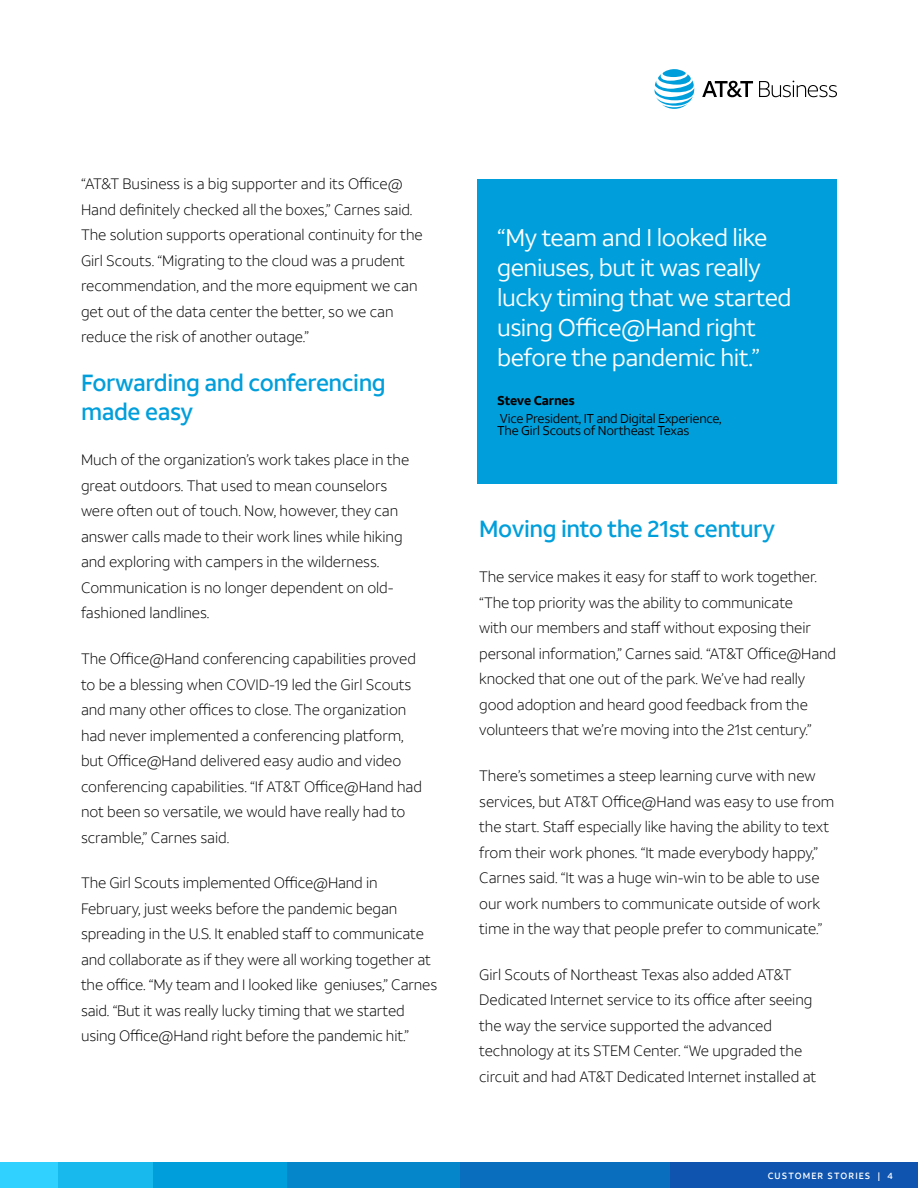
<style>
.page{position:relative;width:918px;height:1188px;background:#fff}
.page>*{position:absolute;margin:0;border:0;box-sizing:border-box;transform-origin:0 0}
.t1{font:24px/30px "ATT Aleck Sans";letter-spacing:-.02em;color:#fff}
.Body_Copy{font:500 23.25px/28.5px "ATT Aleck Sans";letter-spacing:-.02em;color:#009fdb}
.Body_Copy-2{font:300 15px/25.5px "ATT Aleck Sans";letter-spacing:-.005em;color:#000}
.Facts{font:12.75px/12px "ATT Aleck Sans";letter-spacing:-.02em;color:#000}
.Facts-2{font:700 12.75px "ATT Aleck Sans";letter-spacing:-.02em;color:#000}
.t2{font:500 9px "ATT Aleck Sans";letter-spacing:.12em;color:#fff}
</style>
<div class="page">
<div style="left:669px;top:1163px;width:249px;height:25px;background:#0f54af"></div>
<div style="left:459px;top:1163px;width:211px;height:25px;background:#0a6ebe"></div>
<div style="left:287px;top:1163px;width:172px;height:25px;background:#0586cb"></div>
<div style="left:153px;top:1163px;width:134px;height:25px;background:#009fdb"></div>
<div style="left:57px;top:1163px;width:96px;height:25px;background:#18b9ed"></div>
<div style="left:0;top:1162px;width:57px;height:26px;background:#30d1ff"></div>
<svg style="left:654px;top:69px;width:40px;height:40px"></svg>
<svg style="left:702px;top:81px;width:51px;height:16px"></svg>
<svg style="left:759px;top:81px;width:78px;height:16px"></svg>
<div style="left:477px;top:180px;width:360px;height:304px;background:#009fdb"></div>
<p class="Body_Copy-2" style="left:81px;top:171px;width:343px">“AT&amp;T Business is a big supporter and its Office@ Hand definitely checked all the boxes,” Carnes said.<br>The solution supports operational continuity for the Girl Scouts. “Migrating to the cloud was a prudent recommendation, and the more equipment we can get out of the data center the better, so we can reduce the risk of another outage.”</p>
<p class="Body_Copy" style="left:81px;top:369px;width:306px">Forwarding and conferencing made easy</p>
<p class="Body_Copy-2" style="left:81px;top:447px;width:330px">Much of the organization’s work takes place in the great outdoors. That used to mean counselors were often out of touch. Now, however, they can answer calls made to their work lines while hiking and exploring with campers in the wilderness.<br>Communication is no longer dependent on old&shy;fashioned landlines.</p>
<p class="Body_Copy-2" style="left:81px;top:646px;width:343px">The Office@Hand conferencing capabilities proved to be a blessing when COVID-19 led the Girl Scouts and many other offices to close. The organization had never implemented a conferencing platform, but Office@Hand delivered easy audio and video conferencing capabilities. “If AT&amp;T Office@Hand had not been so versatile, we would have really had to scramble,” Carnes said.</p>
<p class="Body_Copy-2" style="left:81px;top:870px;width:358px">The Girl Scouts implemented Office@Hand in February, just weeks before the pandemic began spreading in the U.S. It enabled staff to communicate and collaborate as if they were all working together at the office. “My team and I looked like geniuses,” Carnes said. “But it was really lucky timing that we started using Office@Hand right before the pandemic hit.”</p>
<p class="t1" style="left:497px;top:223px;width:296px">“My team and I looked like geniuses, but it was really lucky timing that we started using Office@Hand right before the pandemic hit.”</p>
<p class="Facts-2" style="left:497px;top:392px;width:79px">Steve Carnes</p>
<p class="Facts" style="left:497px;top:413px;width:226px">Vice President, IT and Digital Experience,<br>The Girl Scouts of Northeast Texas</p>
<p class="Body_Copy" style="left:479px;top:514px;width:297px">Moving into the 21st century</p>
<p class="Body_Copy-2" style="left:479px;top:564px;width:358px">The service makes it easy for staff to work together. “The top priority was the ability to communicate<br>with our members and staff without exposing their personal information,” Carnes said. “AT&amp;T Office@Hand knocked that one out of the park. We’ve had really good adoption and heard good feedback from the volunteers that we’re moving into the 21st century.”</p>
<p class="Body_Copy-2" style="left:479px;top:763px;width:357px">There’s sometimes a steep learning curve with new services, but AT&amp;T Office@Hand was easy to use from the start. Staff especially like having the ability to text from their work phones. “It made everybody happy,” Carnes said. “It was a huge win-win to be able to use our work numbers to communicate outside of work time in the way that people prefer to communicate.”</p>
<p class="Body_Copy-2" style="left:479px;top:962px;width:339px">Girl Scouts of Northeast Texas also added AT&amp;T Dedicated Internet service to its office after seeing the way the service supported the advanced technology at its STEM Center. “We upgraded the circuit and had AT&amp;T Dedicated Internet installed at</p>
<p class="t2" style="left:768px;top:1170px;width:127px">CUSTOMER STORIES | 4</p>
</div>
